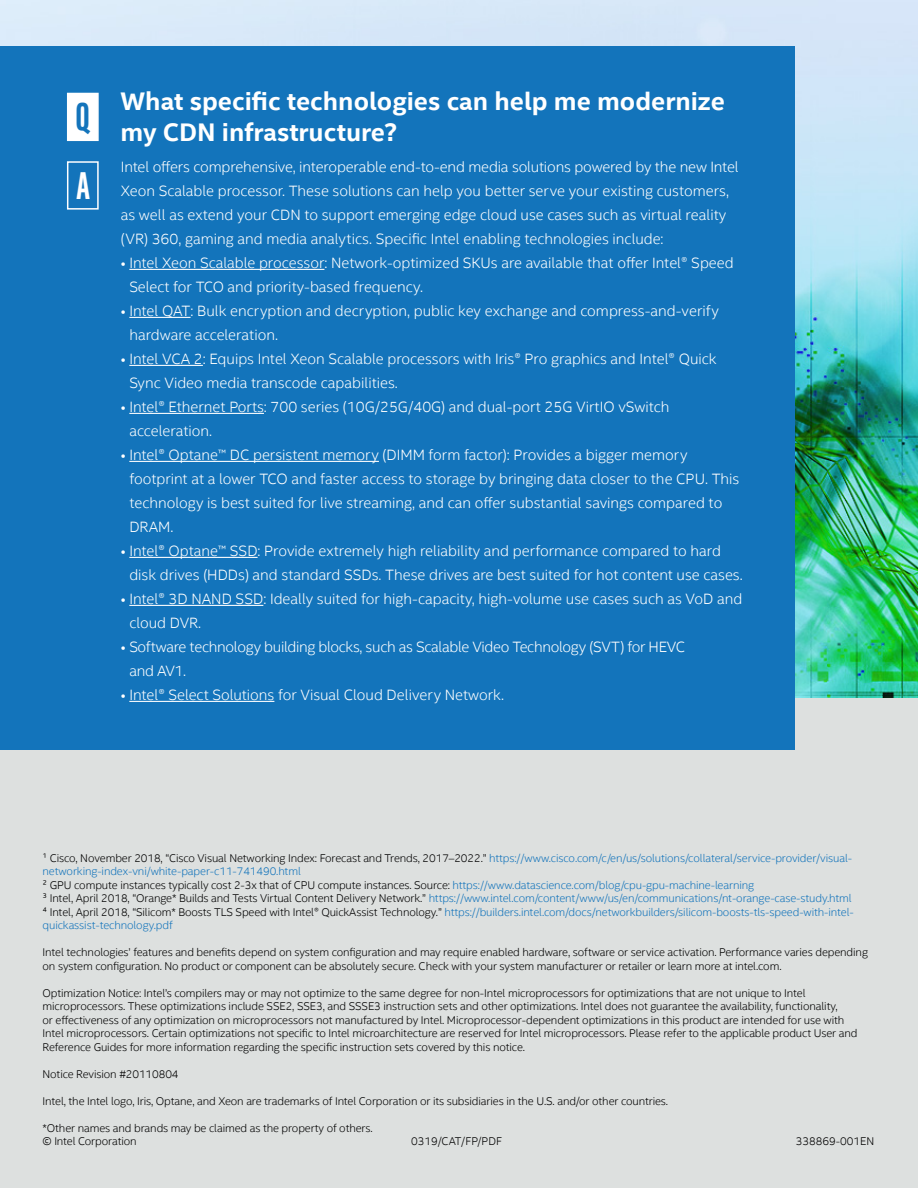
<style>
.page{position:relative;width:918px;height:1188px;background:#fff}
.page>*{position:absolute;margin:0;border:0;box-sizing:border-box;transform-origin:0 0}
.t1{font:700 39px "Intel Clear Pro";color:#1374bb}
.t2{font:700 39px "Intel Clear Pro";color:#fff}
.t3{font:700 25.5px/30.6px "Intel Clear";color:#fff}
.t4{font:300 15px/24px "Intel Clear";color:#fff}
.t5{font:300 15px/24px "Intel Clear";letter-spacing:-.02em;color:#fff}
.t6{font:300 11.25px/13.5px "Intel Clear";letter-spacing:-.01em;color:#000}
.t7{font:300 11.25px/13.5px "Intel Clear";letter-spacing:-.01em;color:#1374bb}
.s1{color:#000}
.s2{color:#1374bb}
</style>
<div class="page">
<img style="left:0;top:0;width:918px;height:698px">
<div style="left:0;top:698px;width:918px;height:490px;background:#dde0df"></div>
<div style="left:0;top:46px;width:794px;height:703px;background:#1374bb"></div>
<hr style="left:129px;top:269px;width:195px;height:1px;background:#fff">
<hr style="left:129px;top:317px;width:62px;height:1px;background:#fff">
<hr style="left:129px;top:365px;width:74px;height:1px;background:#fff">
<hr style="left:129px;top:413px;width:135px;height:1px;background:#fff">
<hr style="left:129px;top:461px;width:250px;height:1px;background:#fff">
<hr style="left:129px;top:557px;width:129px;height:1px;background:#fff">
<hr style="left:129px;top:605px;width:134px;height:1px;background:#fff">
<hr style="left:129px;top:701px;width:145px;height:1px;background:#fff">
<div style="left:67px;top:93px;width:32px;height:48px;background:#fff;border:2px solid #fff"></div>
<div style="left:67px;top:161px;width:32px;height:49px;border:2px solid #fff"></div>
<p class="t1" style="left:76px;top:93px;width:15px">Q</p>
<p class="t2" style="left:77px;top:161px;width:14px">A</p>
<p class="t3" style="left:121px;top:86px;width:606px">What specific technologies can help me modernize my CDN infrastructure?</p>
<p class="t4" style="left:121px;top:155px;width:620px">Intel offers comprehensive, interoperable end-to-end media solutions powered by the new Intel Xeon Scalable processor. These solutions can help you better serve your existing customers, as well as extend your CDN to support emerging edge cloud use cases such as virtual reality (VR) 360, gaming and media analytics. Specific Intel enabling technologies include:</p>
<p class="t4" style="left:129px;top:251px;width:606px;text-indent:-9px">• Intel Xeon Scalable processor: Network-optimized SKUs are available that offer Intel® Speed<br>Select for TCO and priority-based frequency.</p>
<p class="t4" style="left:129px;top:299px;width:591px;text-indent:-9px">• Intel QAT: Bulk encryption and decryption, public key exchange and compress-and-verify hardware acceleration.</p>
<p class="t4" style="left:129px;top:347px;width:589px;text-indent:-9px">• Intel VCA 2: Equips Intel Xeon Scalable processors with Iris® Pro graphics and Intel® Quick<br>Sync Video media transcode capabilities.</p>
<p class="t4" style="left:129px;top:395px;width:542px;text-indent:-9px">• Intel® Ethernet Ports: 700 series (10G/25G/40G) and dual-port 25G VirtIO vSwitch acceleration.</p>
<p class="t4" style="left:129px;top:443px;width:612px;text-indent:-9px">• Intel® Optane™ DC persistent memory (DIMM form factor): Provides a bigger memory footprint at a lower TCO and faster access to storage by bringing data closer to the CPU. This technology is best suited for live streaming, and can offer substantial savings compared to DRAM.</p>
<p class="t4" style="left:129px;top:539px;width:615px;text-indent:-9px">• Intel® Optane™ SSD: Provide extremely high reliability and performance compared to hard disk drives (HDDs) and standard SSDs. These drives are best suited for hot content use cases.</p>
<p class="t4" style="left:129px;top:587px;width:614px;text-indent:-9px">• Intel® 3D NAND SSD: Ideally suited for high-capacity, high-volume use cases such as VoD and cloud DVR.</p>
<p class="t5" style="left:129px;top:635px;width:557px;text-indent:-9px">• Software technology building blocks, such as Scalable Video Technology (SVT) for HEVC and AV1.</p>
<p class="t4" style="left:121px;top:683px;width:385px">• Intel® Select Solutions for Visual Cloud Delivery Network.</p>
<p class="t7" style="left:43px;top:852px;width:811px"><span class="s1">¹ Cisco, November 2018, “Cisco Visual Networking Index: Forecast and Trends, 2017–2022.”</span> https://www.cisco.com/c/en/us/solutions/collateral/service-provider/visual&shy;networking-index-vni/white-paper-c11-741490.html</p>
<p class="t6" style="left:43px;top:879px;width:713px">² GPU compute instances typically cost 2-3x that of CPU compute instances. Source: <span class="s2">https://www.datascience.com/blog/cpu-gpu-machine-learning</span></p>
<p class="t7" style="left:43px;top:892px;width:811px"><span class="s1">³ Intel, April 2018, “Orange* Builds and Tests Virtual Content Delivery Network.”</span> https://www.intel.com/content/www/us/en/communications/nt-orange-case-study.html</p>
<p class="t7" style="left:43px;top:906px;width:813px"><span class="s1">⁴ Intel, April 2018, “Silicom* Boosts TLS Speed with Intel® QuickAssist Technology.”</span> https://builders.intel.com/docs/networkbuilders/silicom-boosts-tls-speed-with-intel&shy;quickassist-technology.pdf</p>
<p class="t6" style="left:43px;top:946px;width:827px">Intel technologies’ features and benefits depend on system configuration and may require enabled hardware, software or service activation. Performance varies depending on system configuration. No product or component can be absolutely secure. Check with your system manufacturer or retailer or learn more at intel.com.</p>
<p class="t6" style="left:43px;top:987px;width:816px">Optimization Notice: Intel’s compilers may or may not optimize to the same degree for non-Intel microprocessors for optimizations that are not unique to Intel microprocessors. These optimizations include SSE2, SSE3, and SSSE3 instruction sets and other optimizations. Intel does not guarantee the availability, functionality,<br>or effectiveness of any optimization on microprocessors not manufactured by Intel. Microprocessor-dependent optimizations in this product are intended for use with Intel microprocessors. Certain optimizations not specific to Intel microarchitecture are reserved for Intel microprocessors. Please refer to the applicable product User and Reference Guides for more information regarding the specific instruction sets covered by this notice.</p>
<p class="t6" style="left:43px;top:1068px;width:138px">Notice Revision #20110804</p>
<p class="t6" style="left:43px;top:1095px;width:627px">Intel, the Intel logo, Iris, Optane, and Xeon are trademarks of Intel Corporation or its subsidiaries in the U.S. and/or other countries.</p>
<p class="t6" style="left:43px;top:1122px;width:332px">*Other names and brands may be claimed as the property of others.</p>
<p class="t6" style="left:43px;top:1135px;width:96px">© Intel Corporation</p>
<p class="t6" style="left:411px;top:1135px;width:92px">0319/CAT/FP/PDF</p>
<p class="t6" style="left:796px;top:1135px;width:80px">338869-001EN</p>
</div>
